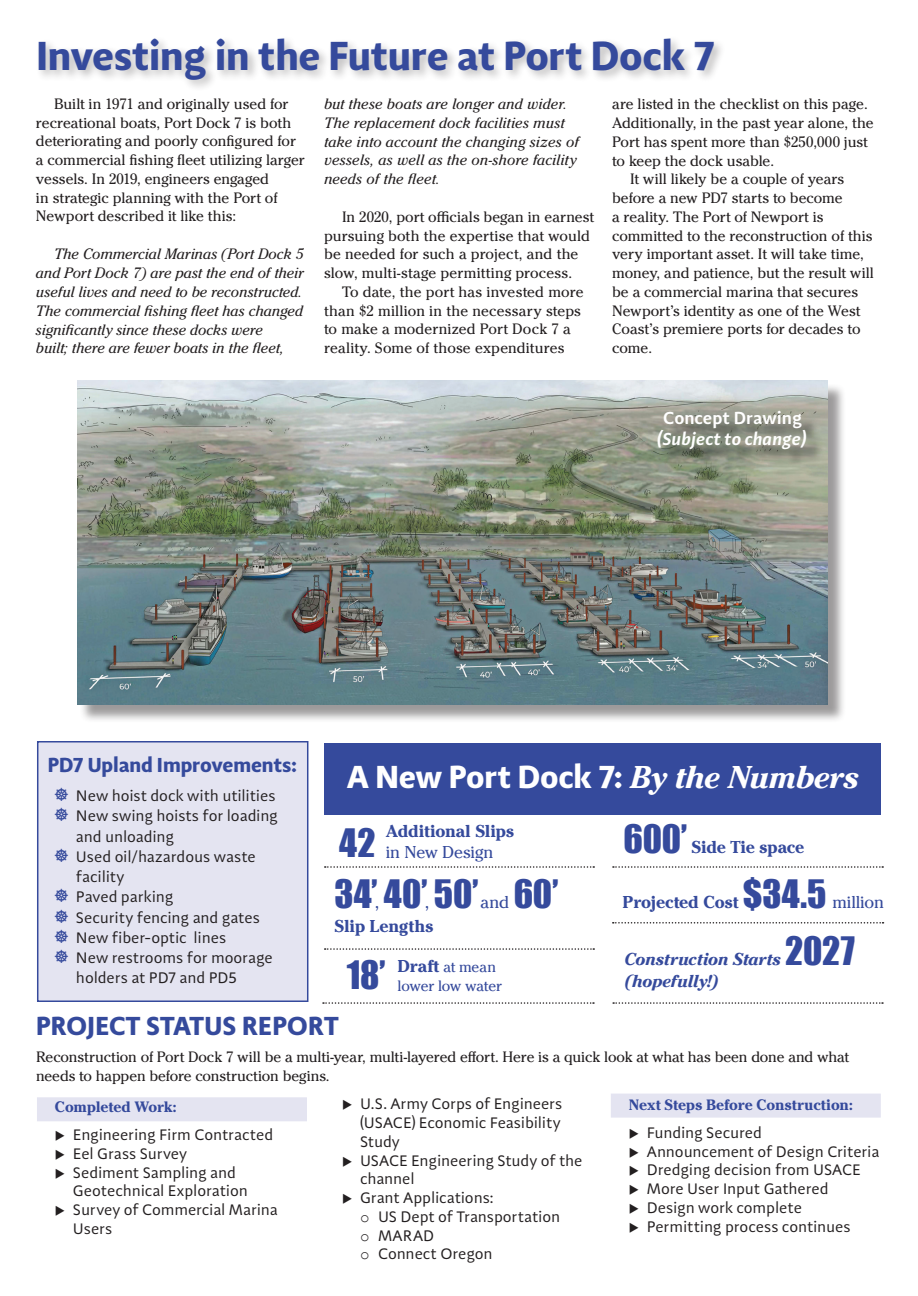
<style>
.page{position:relative;width:918px;height:1296px;background:#fff}
.page>*{position:absolute;margin:0;border:0;box-sizing:border-box;transform-origin:0 0}
.t1{font:700 42px "Adagio Sans";letter-spacing:-.01em;color:#354a9c}
.t2{font:36px "Impact";letter-spacing:-.005em;color:#354a9c}
.t3{font:700 33px "Adagio Sans";letter-spacing:-.005em;color:#fff}
.t4{font:700 27px "Adagio Sans";color:#354a9c}
.t5{font:700 21px "Adagio Sans";letter-spacing:-.005em;color:#354a9c}
.t6{font:700 18px/21px "Cheltenham Pro";letter-spacing:-.015em;color:#354a9c}
.t7{font:italic 700 18px "Cheltenham Pro";letter-spacing:-.015em;color:#354a9c}
.t8{font:italic 600 18px "Adagio Sans";color:#fff}
.t9{font:600 18px "Adagio Sans";color:#fff}
.t10{font:15.75px/18.8px "Cheltenham Pro";color:#231f20}
.t11{font:15.75px/20.2px "Adagio Sans";letter-spacing:-.01em;color:#231f20}
.t12{font:italic 15.75px/18.9px "Cheltenham Pro";color:#231f20}
.t13{font:700 15.75px "Cheltenham Pro";letter-spacing:-.01em;color:#354a9c}
.t14{font:15.75px/18.8px "Cheltenham Pro";letter-spacing:-.015em;color:#354a9c}
.s1{font-family:"Cheltenham Pro";font-style:italic}
.s2{font-family:"Impact";font-weight:400;font-size:36px}
.s3{font-weight:400}
.s4{font-family:"Cheltenham Pro";font-size:19.5px}
.s5{font-family:"Cheltenham Pro";font-size:18px}
.s6{font-family:"Impact";font-weight:400;font-style:normal;font-size:36px}
.s7{font-weight:700;font-size:18px}
.s8{font-family:"Courier New"}
</style>
<div class="page">
<div style="left:35px;top:35px;width:691px;height:57px;background:#231f20;opacity:.3"></div>
<div style="left:79px;top:383px;width:768px;height:340px;background:#231f20;opacity:.45"></div>
<img style="left:77px;top:381px;width:751px;height:323px">
<div style="left:38px;top:742px;width:270px;height:259px;background:#e4e4f1"></div>
<div style="left:37px;top:741px;width:271px;height:261px;border:2px solid #354a9c"></div>
<div style="left:37px;top:1097px;width:270px;height:24px;background:#e4e4f1"></div>
<svg style="left:325px;top:866px;width:269px;height:2px"></svg>
<div style="left:325px;top:743px;width:556px;height:71px;background:#354a9c"></div>
<svg style="left:613px;top:922px;width:271px;height:2px"></svg>
<svg style="left:613px;top:866px;width:270px;height:2px"></svg>
<svg style="left:325px;top:948px;width:269px;height:2px"></svg>
<svg style="left:323px;top:1002px;width:271px;height:2px"></svg>
<svg style="left:613px;top:1002px;width:270px;height:2px"></svg>
<div style="left:611px;top:1094px;width:270px;height:24px;background:#e4e4f1"></div>
<div style="left:660px;top:413px;width:164px;height:54px;background:#231f20;opacity:.75"></div>
<h1 class="t1" style="left:36px;top:28px;width:680px">Investing in the Future at Port Dock 7</h1>
<p class="t10" style="left:36px;top:95px;width:270px;text-indent:18px">Built in 1971 and originally used for recreational boats, Port Dock 7 is both deteriorating and poorly configured for a commercial fishing fleet utilizing larger vessels. In 2019, engineers engaged<br>in strategic planning with the Port of Newport described it like this:</p>
<p class="t12" style="left:36px;top:245px;width:269px;text-indent:18px">The Commercial Marinas (Port Dock 5 and Port Dock 7) are past the end of their useful lives and need to be reconstructed.<br>The commercial fishing fleet has changed significantly since these docks were<br>built; there are fewer boats in the fleet,</p>
<p class="t12" style="left:324px;top:94px;width:256px">but these boats are longer and wider.<br>The replacement dock facilities must take into account the changing sizes of vessels, as well as the on-shore facility needs of the fleet.</p>
<p class="t10" style="left:324px;top:208px;width:272px;text-indent:18px">In 2020, port officials began in earnest pursuing both the expertise that would be needed for such a project, and the slow, multi-stage permitting process.</p>
<p class="t10" style="left:324px;top:283px;width:261px;text-indent:18px">To date, the port has invested more than $2 million in the necessary steps to make a modernized Port Dock 7 a reality. Some of those expenditures</p>
<p class="t10" style="left:612px;top:95px;width:257px">are listed in the checklist on this page.</p>
<p class="t10" style="left:612px;top:114px;width:263px">Additionally, in the past year alone, the</p>
<p class="t10" style="left:612px;top:133px;width:257px">Port has spent more than $250,000 just</p>
<p class="t10" style="left:612px;top:151px;width:164px">to keep the dock usable.</p>
<p class="t10" style="left:630px;top:170px;width:216px">It will likely be a couple of years</p>
<p class="t10" style="left:612px;top:189px;width:232px">before a new PD7 starts to become</p>
<p class="t10" style="left:612px;top:208px;width:213px">a reality. The Port of Newport is</p>
<p class="t10" style="left:612px;top:226px;width:262px">committed to the reconstruction of this</p>
<p class="t10" style="left:612px;top:245px;width:253px">very important asset. It will take time,</p>
<p class="t10" style="left:612px;top:264px;width:263px">money, and patience, but the result will</p>
<p class="t10" style="left:612px;top:283px;width:248px">be a commercial marina that secures</p>
<p class="t10" style="left:612px;top:301px;width:250px">Newport’s identity as one of the West</p>
<p class="t10" style="left:612px;top:320px;width:250px">Coast’s premiere ports for decades to</p>
<p class="t10" style="left:612px;top:339px;width:41px">come.</p>
<p class="t9" style="left:663px;top:406px;width:140px">Concept Drawing</p>
<p class="t8" style="left:658px;top:427px;width:151px">(Subject to change)</p>
<h3 class="t5" style="left:48px;top:751px;width:251px">PD7 Upland Improvements:</h3>
<p class="t11" style="left:76px;top:786px;width:204px">New hoist dock with utilities<br>New swing hoists for loading and unloading<br>Used oil/hazardous waste facility<br>Paved parking<br>Security fencing and gates<br>New fiber-optic lines<br>New restrooms for moorage holders at PD7 and PD5</p>
<h3 class="t3" style="left:347px;top:755px;width:513px">A New Port Dock 7: <span class="s1">By the Numbers</span></h3>
<p class="t6" style="left:339px;top:820px;width:177px;text-indent:47px">Additional Slips<br><span class="s2">42</span> <span class="s3">in New Design</span></p>
<h2 class="t2" style="left:334px;top:866px;width:225px">34’<span class="s4">,</span> 40’<span class="s4">,</span> 50’<span class="s5">and</span> 60’</h2>
<p class="t6" style="left:334px;top:916px;width:101px">Slip Lengths</p>
<p class="t6" style="left:624px;top:837px;width:182px"><span class="s2">600’</span> Side Tie space</p>
<p class="t6" style="left:623px;top:892px;width:263px">Projected Cost <span class="s2">$34.5</span> <span class="s3">million</span></p>
<p class="t7" style="left:624px;top:948px;width:232px">Construction Starts <span class="s6">2027</span></p>
<h2 class="t2" style="left:347px;top:947px;width:40px">18’</h2>
<p class="t14" style="left:398px;top:958px;width:106px"><span class="s7">Draft</span> at mean lower low water</p>
<p class="t7" style="left:624px;top:971px;width:96px">(hopefully!)</p>
<h3 class="t4" style="left:36px;top:1008px;width:304px">PROJECT STATUS REPORT</h3>
<p class="t10" style="left:36px;top:1048px;width:815px">Reconstruction of Port Dock 7 will be a multi-year, multi-layered effort. Here is a quick look at what has been done and what needs to happen before construction begins.</p>
<p class="t13" style="left:55px;top:1098px;width:123px">Completed Work:</p>
<p class="t11" style="left:55px;top:1125px;width:220px">◆ Engineering Firm Contracted</p>
<p class="t11" style="left:55px;top:1144px;width:134px">◆ Eel Grass Survey</p>
<p class="t11" style="left:73px;top:1163px;width:176px;line-height:18.8px;text-indent:-18px">◆ Sediment Sampling and<br>Geotechnical Exploration</p>
<p class="t11" style="left:73px;top:1201px;width:206px;line-height:18.8px;text-indent:-18px">◆ Survey of Commercial Marina<br>Users</p>
<p class="t11" style="left:360px;top:1095px;width:204px;line-height:18.8px;text-align:justify;text-indent:-18px">◆ U.S. Army Corps of Engineers (USACE) Economic Feasibility Study</p>
<p class="t11" style="left:360px;top:1151px;width:224px;line-height:18.8px;text-indent:-18px">◆ USACE Engineering Study of the channel</p>
<p class="t11" style="left:360px;top:1189px;width:202px;line-height:18.8px;text-indent:-18px">◆ Grant Applications:<br><span class="s8">o</span> US Dept of Transportation <span class="s8">o</span> MARAD<br><span class="s8">o</span> Connect Oregon</p>
<p class="t13" style="left:629px;top:1096px;width:225px">Next Steps Before Construction:</p>
<p class="t11" style="left:629px;top:1123px;width:135px">◆ Funding Secured</p>
<p class="t11" style="left:629px;top:1141px;width:252px">◆ Announcement of Design Criteria</p>
<p class="t11" style="left:629px;top:1160px;width:234px">◆ Dredging decision from USACE</p>
<p class="t11" style="left:629px;top:1179px;width:201px">◆ More User Input Gathered</p>
<p class="t11" style="left:629px;top:1198px;width:175px">◆ Design work complete</p>
<p class="t11" style="left:629px;top:1216px;width:223px">◆ Permitting process continues</p>
</div>
